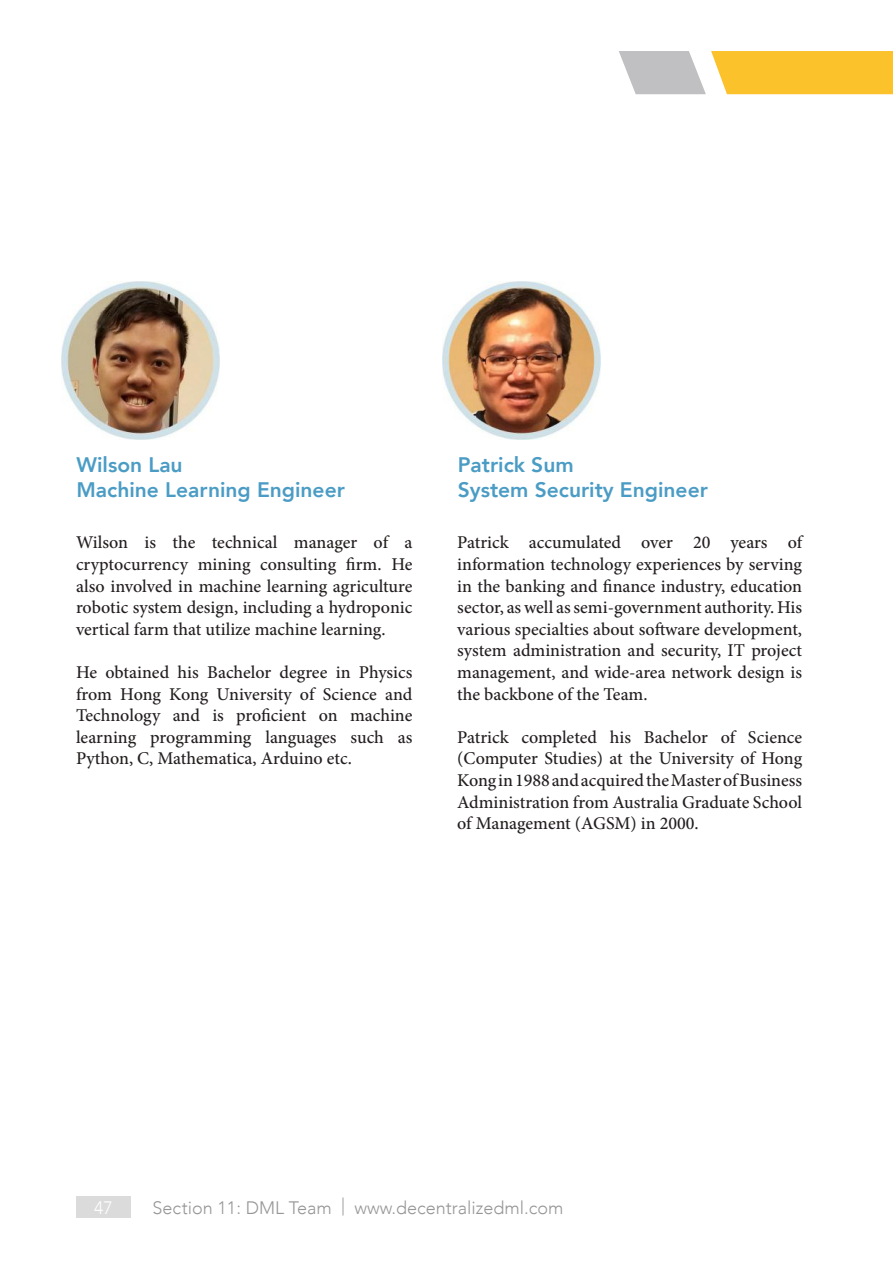
<style>
.page{position:relative;width:893px;height:1263px;background:#fff}
.page>*{position:absolute;margin:0;border:0;box-sizing:border-box;transform-origin:0 0}
.t1{font:800 21px/25.2px "Avenir";color:#4b9cc5}
.t2{font:500 18px/21.6px "Minion Pro";color:#241f1f;text-align:justify}
.t3{font:300 18px "Avenir";color:#969698}
.t4{font:300 18px "Avenir";color:#fff}
</style>
<div class="page">
<div style="left:77px;top:1196px;width:54px;height:21px;background:#dcdbdb"></div>
<svg style="left:619px;top:51px;width:274px;height:43px;background:#ecc769"></svg>
<img style="left:62px;top:281px;width:158px;height:158px">
<img style="left:443px;top:281px;width:158px;height:158px">
<p class="t1" style="left:77px;top:452px;width:270px">Wilson Lau<br>Machine Learning Engineer</p>
<p class="t1" style="left:458px;top:452px;width:252px">Patrick Sum<br>System Security Engineer</p>
<p class="t2" style="left:76px;top:532px;width:338px">Wilson is the technical manager of a cryptocurrency mining consulting firm. He also involved in machine learning agriculture robotic system design, including a hydroponic vertical farm that utilize machine learning.</p>
<p class="t2" style="left:76px;top:661px;width:338px">He obtained his Bachelor degree in Physics from Hong Kong University of Science and Technology and is proficient on machine learning programming languages such as Python, C, Mathematica, Arduino etc.</p>
<p class="t2" style="left:457px;top:532px;width:346px">Patrick accumulated over 20 years of information technology experiences by serving in the banking and finance industry, education sector, as well as semi-government authority. His various specialties about software development, system administration and security, IT project management, and wide-area network design is the backbone of the Team.</p>
<p class="t2" style="left:457px;top:726px;width:346px">Patrick completed his Bachelor of Science (Computer Studies) at the University of Hong Kong in 1988 and acquired the Master of Business Administration from Australia Graduate School of Management (AGSM) in 2000.</p>
<p class="t3" style="left:152px;top:1197px;width:194px">Section 11: DML Team |</p>
<p class="t4" style="left:94px;top:1197px;width:20px">47</p>
<p class="t3" style="left:354px;top:1197px;width:211px">www.decentralizedml.com</p>
</div>
